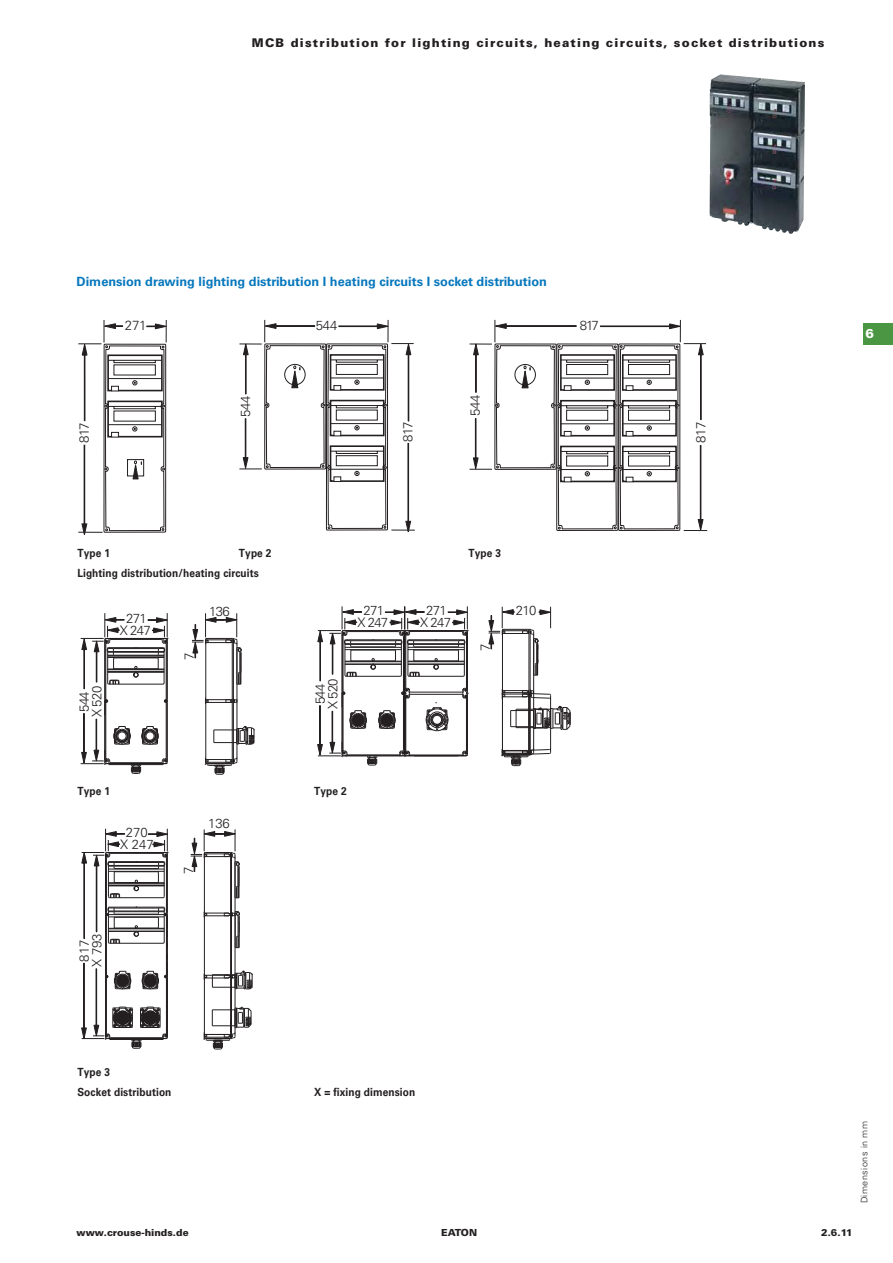
<style>
.page{position:relative;width:893px;height:1263px;background:#fff}
.page>*{position:absolute;margin:0;border:0;box-sizing:border-box;transform-origin:0 0}
.t1{font:300 13.35px "Univers LT Pro 45";letter-spacing:-.01em;color:#231f20}
.t2{font:300 13.2px/12px "Univers LT Pro 45";letter-spacing:-.05em;color:#231f20;text-align:center}
.t3{font:300 13.05px/12px "Univers LT Pro 45";color:#231f20;text-align:center}
.t4{font:700 12.75px "Univers LT Pro 65";color:#0677bd}
.t5{font:900 12.75px "Univers LT Pro 75";color:#fff}
.t6{font:900 12px "Univers LT Pro 75";letter-spacing:.1em;color:#231f20}
.t7{font:700 11.25px/20.2px "Univers LT Pro 65";letter-spacing:.01em;color:#231f20;scale:.9 1}
.t8{font:900 9.75px "Univers LT Pro 75";color:#231f20}
.t9{font:300 9px "Univers LT Pro 45";letter-spacing:.05em;color:#231f20}
</style>
<div class="page">
<div style="left:863px;top:323px;width:30px;height:21px;background:#4b9643"></div>
<svg style="left:78px;top:320px;width:89px;height:215px"></svg>
<hr style="left:104px;top:640px;width:1px;height:119px;background:#231f20">
<hr style="left:167px;top:640px;width:1px;height:58px;background:#231f20">
<hr style="left:166px;top:644px;width:1px;height:55px;background:#231f20">
<hr style="left:111px;top:639px;width:50px;height:1px;background:#231f20">
<hr style="left:106px;top:638px;width:60px;height:1px;background:#231f20">
<hr style="left:105px;top:644px;width:1px;height:55px;background:#231f20">
<hr style="left:108px;top:655px;width:56px;height:1px;background:#231f20">
<hr style="left:108px;top:656px;width:56px;height:1px;background:#231f20">
<hr style="left:108px;top:671px;width:56px;height:1px;background:#231f20">
<hr style="left:108px;top:669px;width:56px;height:1px;background:#231f20">
<hr style="left:108px;top:672px;width:56px;height:1px;background:#231f20">
<svg style="left:133px;top:666px;width:6px;height:11px"></svg>
<hr style="left:113px;top:651px;width:45px;height:1px;background:#231f20">
<hr style="left:113px;top:648px;width:45px;height:1px;background:#231f20">
<hr style="left:113px;top:652px;width:46px;height:1px;background:#231f20">
<hr style="left:114px;top:657px;width:44px;height:1px;background:#231f20">
<hr style="left:114px;top:668px;width:44px;height:1px;background:#231f20">
<hr style="left:164px;top:648px;width:1px;height:35px;background:#231f20">
<hr style="left:109px;top:684px;width:54px;height:1px;background:#231f20">
<hr style="left:108px;top:647px;width:56px;height:1px;background:#231f20">
<svg style="left:148px;top:613px;width:21px;height:59px"></svg>
<svg style="left:81px;top:613px;width:43px;height:76px"></svg>
<svg style="left:81px;top:698px;width:87px;height:76px"></svg>
<hr style="left:204px;top:854px;width:1px;height:124px;background:#231f20">
<hr style="left:230px;top:852px;width:1px;height:186px;background:#231f20">
<hr style="left:204px;top:978px;width:1px;height:59px;background:#231f20">
<hr style="left:231px;top:917px;width:1px;height:60px;background:#231f20">
<hr style="left:231px;top:977px;width:1px;height:57px;background:#231f20">
<hr style="left:231px;top:856px;width:1px;height:61px;background:#231f20">
<hr style="left:235px;top:854px;width:1px;height:182px;background:#231f20">
<svg style="left:204px;top:911px;width:36px;height:37px"></svg>
<svg style="left:203px;top:1006px;width:49px;height:44px"></svg>
<svg style="left:204px;top:970px;width:49px;height:20px"></svg>
<svg style="left:191px;top:829px;width:49px;height:70px"></svg>
<svg style="left:81px;top:829px;width:88px;height:220px"></svg>
<svg style="left:192px;top:319px;width:515px;height:456px"></svg>
<img style="left:709px;top:74px;width:85px;height:160px">
<p class="t6" style="left:252px;top:37px;width:574px">MCB distribution for lighting circuits, heating circuits, socket distributions</p>
<p class="t4" style="left:77px;top:277px;width:472px">Dimension drawing lighting distribution I heating circuits I socket distribution</p>
<p class="t1" style="left:125px;top:321px;width:23px">271</p>
<p class="t2" style="left:241px;top:417px;width:23px;rotate:-90deg">544</p>
<p class="t2" style="left:316px;top:321px;width:23px">544</p>
<p class="t1" style="left:79px;top:443px;width:23px;rotate:-90deg">817</p>
<p class="t2" style="left:403px;top:442px;width:23px;rotate:-90deg">817</p>
<p class="t2" style="left:471px;top:416px;width:23px;rotate:-90deg">544</p>
<p class="t2" style="left:580px;top:321px;width:21px">817</p>
<p class="t2" style="left:696px;top:443px;width:23px;rotate:-90deg">817</p>
<p class="t5" style="left:865px;top:328px;width:10px">6</p>
<p class="t7" style="left:77px;top:544px;width:38px">Type 1</p>
<p class="t7" style="left:239px;top:544px;width:38px">Type 2</p>
<p class="t7" style="left:469px;top:544px;width:38px">Type 3</p>
<p class="t7" style="left:77px;top:564px;width:203px">Lighting distribution/heating circuits</p>
<p class="t2" style="left:120px;top:614px;width:32px">271<br>X 247</p>
<p class="t2" style="left:79px;top:717px;width:32px;line-height:12.9px;rotate:-90deg">544<br>X 520</p>
<p class="t2" style="left:185px;top:660px;width:9px;rotate:-90deg">7</p>
<p class="t2" style="left:209px;top:607px;width:22px">136</p>
<p class="t2" style="left:315px;top:709px;width:32px;line-height:12.9px;rotate:-90deg">544<br>X 520</p>
<p class="t2" style="left:357px;top:606px;width:32px">271<br>X 247</p>
<p class="t2" style="left:426px;top:606px;width:22px">271</p>
<p class="t2" style="left:516px;top:606px;width:22px">210</p>
<p class="t2" style="left:420px;top:618px;width:32px">X 247</p>
<p class="t2" style="left:481px;top:651px;width:9px;rotate:-90deg">7</p>
<p class="t7" style="left:77px;top:782px;width:38px">Type 1</p>
<p class="t7" style="left:314px;top:782px;width:38px">Type 2</p>
<p class="t3" style="left:120px;top:828px;width:35px">270<br>X 247</p>
<p class="t3" style="left:79px;top:967px;width:35px;line-height:12.9px;rotate:-90deg">817<br>X 793</p>
<p class="t3" style="left:184px;top:874px;width:9px;rotate:-90deg">7</p>
<p class="t3" style="left:208px;top:818px;width:23px">136</p>
<p class="t7" style="left:77px;top:1063px;width:106px">Type 3<br>Socket distribution</p>
<p class="t7" style="left:314px;top:1083px;width:114px">X = fixing dimension</p>
<p class="t9" style="left:861px;top:1203px;width:84px;rotate:-90deg">Dimensions in mm</p>
<p class="t8" style="left:77px;top:1228px;width:114px">www.crouse-hinds.de</p>
<p class="t8" style="left:441px;top:1228px;width:37px">EATON</p>
<p class="t8" style="left:821px;top:1228px;width:33px">2.6.11</p>
</div>
